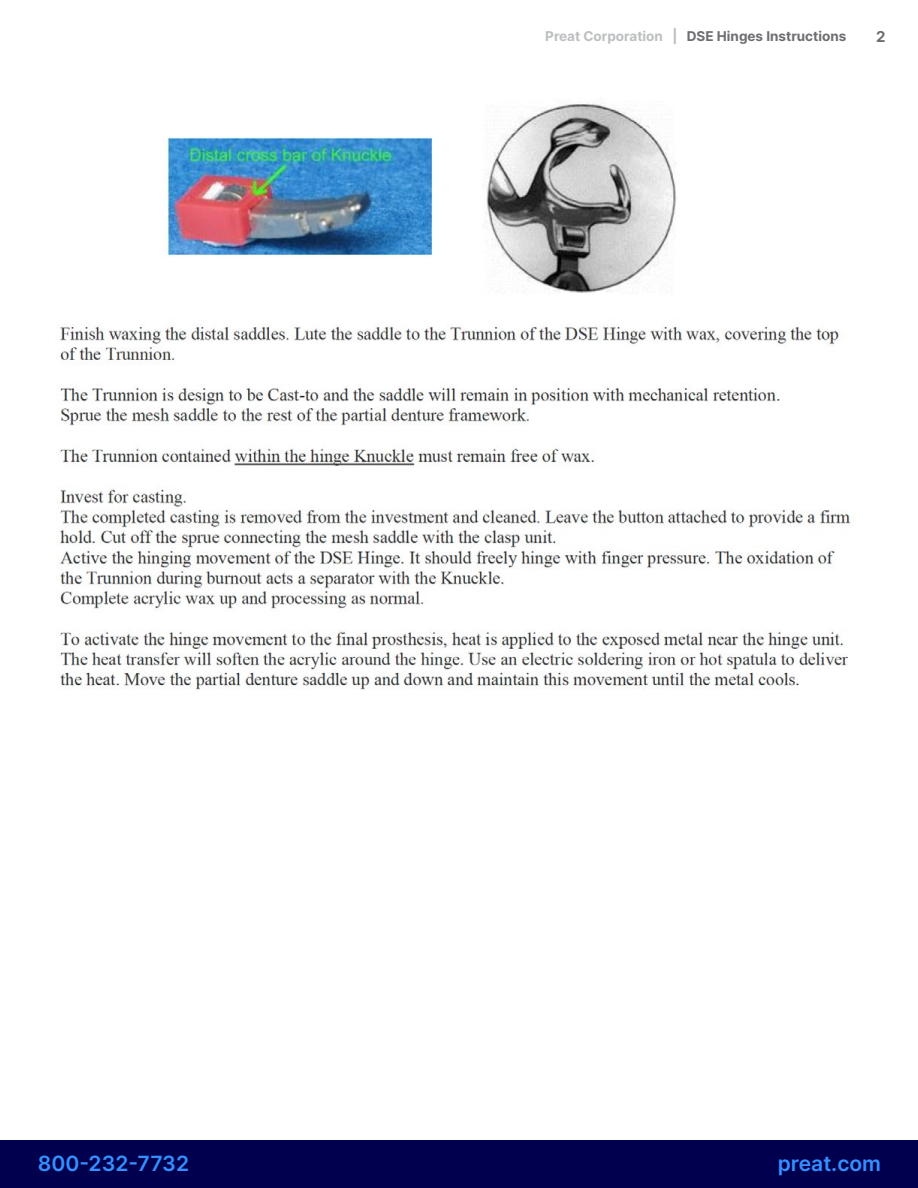
<style>
.page{position:relative;width:918px;height:1188px;background:#fff}
.page>*{position:absolute;margin:0;border:0;box-sizing:border-box;transform-origin:0 0}
.t1{font:21px "Inter";color:#348fff}
.t2{font:15px "Inter";color:#6d6e71}
.t3{font:13.5px "Inter";color:#6d6e71}
.s1{color:#bcbec0}
</style>
<div class="page">
<div style="left:0;top:1140px;width:918px;height:48px;background:#00004f"></div>
<img style="left:57px;top:101px;width:794px;height:589px">
<p class="t3" style="left:545px;top:26px;width:303px"><span class="s1">Preat Corporation |</span> DSE Hinges Instructions</p>
<p class="t2" style="left:876px;top:25px;width:11px">2</p>
<h1 class="t1" style="left:38px;top:1148px;width:153px">800-232-7732</h1>
<h1 class="t1" style="left:778px;top:1148px;width:105px">preat.com</h1>
</div>
